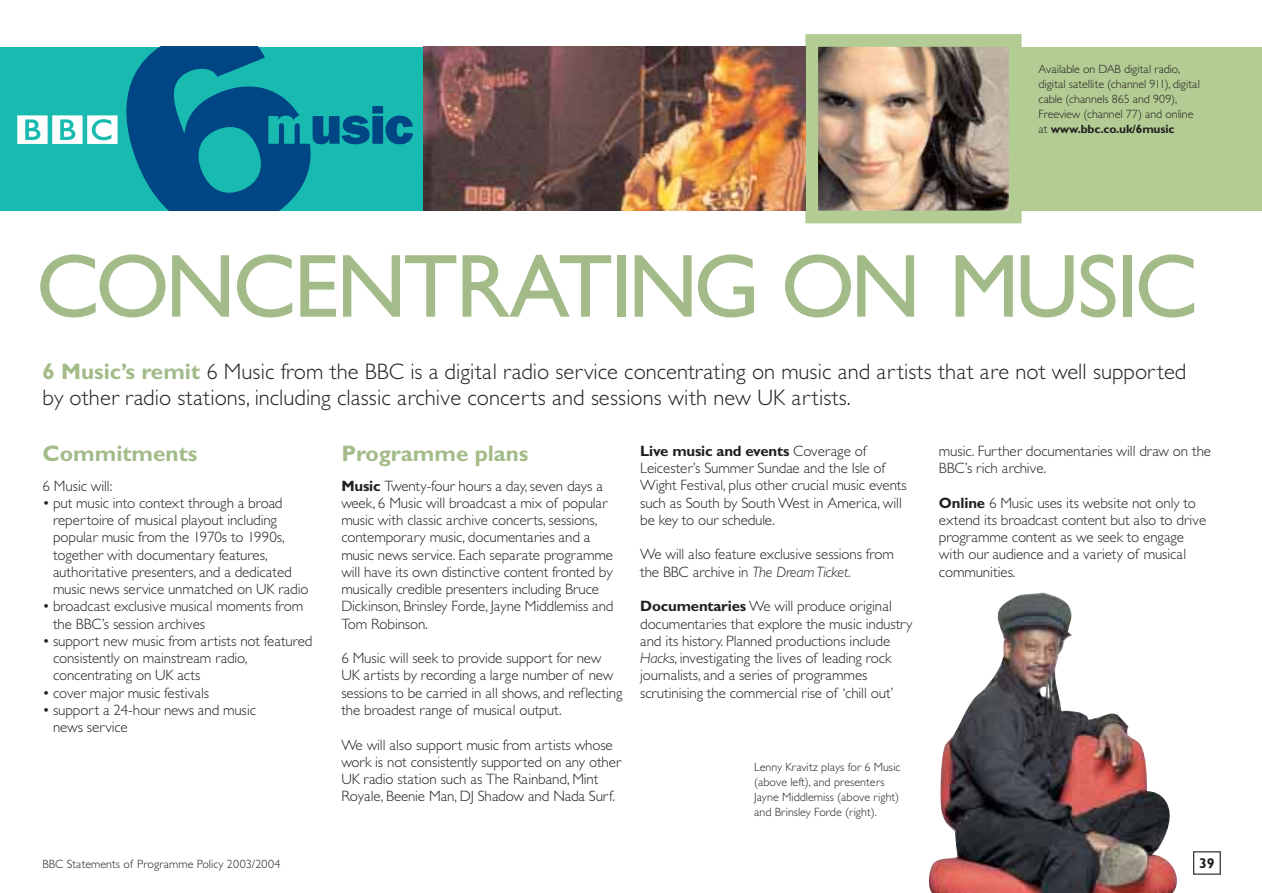
<style>
.page{position:relative;width:1262px;height:893px;background:#fff}
.page>*{position:absolute;margin:0;border:0;box-sizing:border-box;transform-origin:0 0}
.t1{font:90px "Gill Sans";letter-spacing:-.035em;color:#a3bb88}
.t2{font:300 22.5px/25.5px "Gill Sans";color:#231f1f}
.t3{font:700 22.5px "Gill Sans";color:#a3bb88}
.t4{font:300 15px/17.2px "Gill Sans";letter-spacing:-.01em;color:#231f1f}
.t5{font:700 14.25px "Gill Sans";color:#231f1f}
.t6{font:300 12px/15px "Gill Sans";color:#231f1f}
.s1{font-weight:700}
.s2{font-weight:700;color:#a3bb88}
.s3{font-style:italic}
</style>
<div class="page">
<div style="left:0;top:47px;width:424px;height:163px;background:#19bbb1"></div>
<svg style="left:17px;top:47px;width:396px;height:163px"></svg>
<img style="left:819px;top:48px;width:188px;height:161px">
<div style="left:805px;top:34px;width:216px;height:189px;border:13px solid #b3cc94"></div>
<img style="left:424px;top:47px;width:381px;height:163px">
<div style="left:1021px;top:47px;width:240px;height:163px;background:#b3cc94"></div>
<img style="left:928px;top:592px;width:249px;height:300px">
<p class="t6" style="left:1038px;top:62px;width:163px">Available on DAB digital radio, digital satellite (channel 911), digital cable (channels 865 and 909),<br>Freeview (channel 77) and online at <span class="s1">www.bbc.co.uk/6music</span></p>
<h1 class="t1" style="left:36px;top:255px;width:1163px">CONCENTRATING ON MUSIC</h1>
<h2 class="t2" style="left:43px;top:361px;width:1145px"><span class="s2">6 Music’s remit</span> 6 Music from the BBC is a digital radio service concentrating on music and artists that are not well supported by other radio stations, including classic archive concerts and sessions with new UK artists.</h2>
<h2 class="t3" style="left:43px;top:445px;width:156px">Commitments</h2>
<p class="t4" style="left:43px;top:478px;width:71px">6 Music will:</p>
<p class="t4" style="left:53px;top:496px;width:257px;text-indent:-11px">• put music into context through a broad repertoire of musical playout including popular music from the 1970s to 1990s, together with documentary features, authoritative presenters, and a dedicated music news service unmatched on UK radio</p>
<p class="t4" style="left:53px;top:599px;width:252px;text-indent:-11px">• broadcast exclusive musical moments from the BBC’s session archives</p>
<p class="t4" style="left:53px;top:634px;width:261px;text-indent:-10px">• support new music from artists not featured consistently on mainstream radio, concentrating on UK acts</p>
<p class="t4" style="left:43px;top:685px;width:168px">• cover major music festivals</p>
<p class="t4" style="left:53px;top:703px;width:204px;text-indent:-10px">• support a 24-hour news and music news service</p>
<h2 class="t3" style="left:341px;top:445px;width:189px">Programme plans</h2>
<p class="t4" style="left:341px;top:478px;width:274px"><span class="s1">Music</span> Twenty-four hours a day, seven days a week, 6 Music will broadcast a mix of popular music with classic archive concerts, sessions, contemporary music, documentaries and a music news service. Each separate programme will have its own distinctive content fronted by musically credible presenters including Bruce Dickinson, Brinsley Forde, Jayne Middlemiss and Tom Robinson.</p>
<p class="t4" style="left:341px;top:651px;width:283px">6 Music will seek to provide support for new UK artists by recording a large number of new sessions to be carried in all shows, and reflecting the broadest range of musical output.</p>
<p class="t4" style="left:341px;top:737px;width:281px">We will also support music from artists whose work is not consistently supported on any other UK radio station such as The Rainband, Mint Royale, Beenie Man, DJ Shadow and Nada Surf.</p>
<p class="t4" style="left:640px;top:444px;width:268px"><span class="s1">Live music and events</span> Coverage of Leicester’s Summer Sundae and the Isle of Wight Festival, plus other crucial music events such as South by South West in America, will be key to our schedule.</p>
<p class="t4" style="left:640px;top:547px;width:255px">We will also feature exclusive sessions from the BBC archive in <span class="s3">The Dream Ticket</span>.</p>
<p class="t4" style="left:640px;top:599px;width:274px"><span class="s1">Documentaries</span> We will produce original documentaries that explore the music industry and its history. Planned productions include <span class="s3">Hacks</span>, investigating the lives of leading rock journalists, and a series of programmes scrutinising the commercial rise of ‘chill out’</p>
<p class="t6" style="left:754px;top:761px;width:148px">Lenny Kravitz plays for 6 Music (above left), and presenters<br>Jayne Middlemiss (above right) and Brinsley Forde (right).</p>
<p class="t4" style="left:939px;top:444px;width:274px">music. Further documentaries will draw on the<br>BBC’s rich archive.</p>
<p class="t4" style="left:939px;top:495px;width:269px"><span class="s1">Online</span> 6 Music uses its website not only to extend its broadcast content but also to drive programme content as we seek to engage with our audience and a variety of musical communities.</p>
<p class="t6" style="left:43px;top:857px;width:239px">BBC Statements of Programme Policy 2003/2004</p>
<p class="t5" style="left:1199px;top:858px;width:17px">39</p>
</div>
